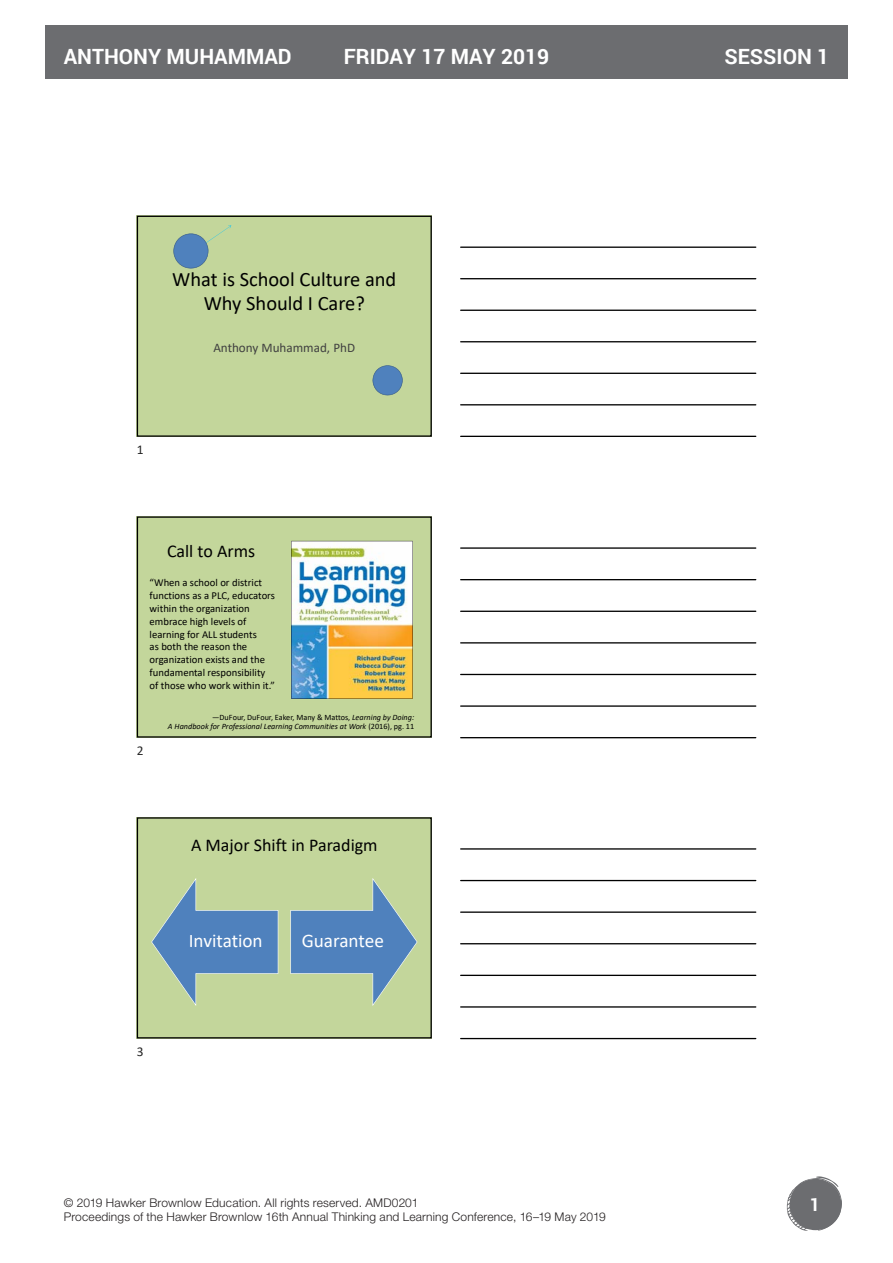
<style>
.page{position:relative;width:893px;height:1263px;background:#fff}
.page>*{position:absolute;margin:0;border:0;box-sizing:border-box;transform-origin:0 0}
.t1{font:700 21px "Roboto";color:#fff}
.t2{font:20.4px/24.6px "Calibri";color:#000;text-align:center}
.t3{font:19.2px "Calibri";color:#fff}
.t4{font:18px "Calibri";color:#000}
.t5{font:700 18px "Roboto";color:#fff}
.t6{font:13.5px "Calibri";color:#262626}
.t7{font:13.2px "Calibri";color:#404040}
.t8{font:300 12px/14.4px "Helvetica Neue LT Std";letter-spacing:.015em;color:#231f20}
.t9{font:10.65px/12.8px "Calibri";color:#000}
.t10{font:italic 8.25px/9.9px "Calibri";color:#000;text-align:right}
.s1{font-style:normal}
</style>
<div class="page">
<div style="left:137px;top:216px;width:295px;height:221px;background:#c3d69b"></div>
<svg style="left:173px;top:225px;width:58px;height:44px"></svg>
<svg style="left:373px;top:365px;width:30px;height:31px"></svg>
<div style="left:137px;top:216px;width:295px;height:221px;border:1px solid #000"></div>
<div style="left:137px;top:516px;width:295px;height:222px;background:#c3d69b"></div>
<img style="left:291px;top:541px;width:122px;height:158px">
<div style="left:137px;top:516px;width:295px;height:222px;border:1px solid #000"></div>
<div style="left:137px;top:817px;width:295px;height:221px;background:#c3d69b"></div>
<svg style="left:151px;top:878px;width:127px;height:128px"></svg>
<svg style="left:290px;top:878px;width:127px;height:128px"></svg>
<div style="left:137px;top:817px;width:295px;height:221px;border:1px solid #000"></div>
<hr style="left:461px;top:247px;width:295px;height:1px;background:#000">
<hr style="left:461px;top:278px;width:295px;height:1px;background:#000">
<hr style="left:461px;top:310px;width:295px;height:1px;background:#000">
<hr style="left:461px;top:341px;width:295px;height:1px;background:#000">
<hr style="left:461px;top:373px;width:295px;height:1px;background:#000">
<hr style="left:461px;top:404px;width:295px;height:1px;background:#000">
<hr style="left:461px;top:436px;width:295px;height:1px;background:#000">
<hr style="left:461px;top:547px;width:295px;height:2px;background:#000">
<hr style="left:461px;top:579px;width:295px;height:1px;background:#000">
<hr style="left:461px;top:611px;width:295px;height:1px;background:#000">
<hr style="left:461px;top:642px;width:295px;height:1px;background:#000">
<hr style="left:461px;top:674px;width:295px;height:1px;background:#000">
<hr style="left:461px;top:705px;width:295px;height:2px;background:#000">
<hr style="left:461px;top:737px;width:295px;height:1px;background:#000">
<hr style="left:461px;top:848px;width:295px;height:1px;background:#000">
<hr style="left:461px;top:880px;width:295px;height:1px;background:#000">
<hr style="left:461px;top:911px;width:295px;height:2px;background:#000">
<hr style="left:461px;top:943px;width:295px;height:1px;background:#000">
<hr style="left:461px;top:975px;width:295px;height:1px;background:#000">
<hr style="left:461px;top:1006px;width:295px;height:1px;background:#000">
<hr style="left:461px;top:1038px;width:295px;height:1px;background:#000">
<div style="left:45px;top:25px;width:803px;height:54px;background:#6c6d70"></div>
<svg style="left:786px;top:1176px;width:56px;height:55px"></svg>
<div style="left:790px;top:1179px;width:51px;height:51px;background:#6c6d70;border-radius:50%"></div>
<h1 class="t1" style="left:64px;top:41px;width:229px">ANTHONY MUHAMMAD</h1>
<h1 class="t1" style="left:344px;top:41px;width:207px">FRIDAY 17 MAY 2019</h1>
<h1 class="t1" style="left:724px;top:41px;width:106px">SESSION 1</h1>
<h2 class="t2" style="left:172px;top:266px;width:226px">What is School Culture and<br>Why Should I Care?</h2>
<p class="t7" style="left:213px;top:339px;width:143px">Anthony Muhammad, PhD</p>
<p class="t6" style="left:137px;top:440px;width:8px">1</p>
<h3 class="t4" style="left:167px;top:538px;width:90px">Call to Arms</h3>
<p class="t9" style="left:150px;top:576px;width:127px">“When a school or district functions as a PLC, educators within the organization embrace high levels of learning for ALL students<br>as both the reason the organization exists and the fundamental responsibility of those who work within it.”</p>
<p class="t10" style="left:168px;top:711px;width:248px"><span class="s1">—DuFour, DuFour, Eaker, Many &amp; Mattos,</span> Learning by Doing:<br>A Handbook for Professional Learning Communities at Work <span class="s1">(2016), pg. 11</span></p>
<p class="t6" style="left:137px;top:741px;width:8px">2</p>
<p class="t6" style="left:137px;top:1042px;width:8px">3</p>
<h3 class="t4" style="left:191px;top:832px;width:188px">A Major Shift in Paradigm</h3>
<h3 class="t3" style="left:189px;top:927px;width:75px">Invitation</h3>
<h3 class="t3" style="left:302px;top:927px;width:84px">Guarantee</h3>
<p class="t8" style="left:64px;top:1195px;width:543px">© 2019 Hawker Brownlow Education. All rights reserved. AMD0201<br>Proceedings of the Hawker Brownlow 16th Annual Thinking and Learning Conference, 16–19 May 2019</p>
<h3 class="t5" style="left:810px;top:1192px;width:12px">1</h3>
</div>
